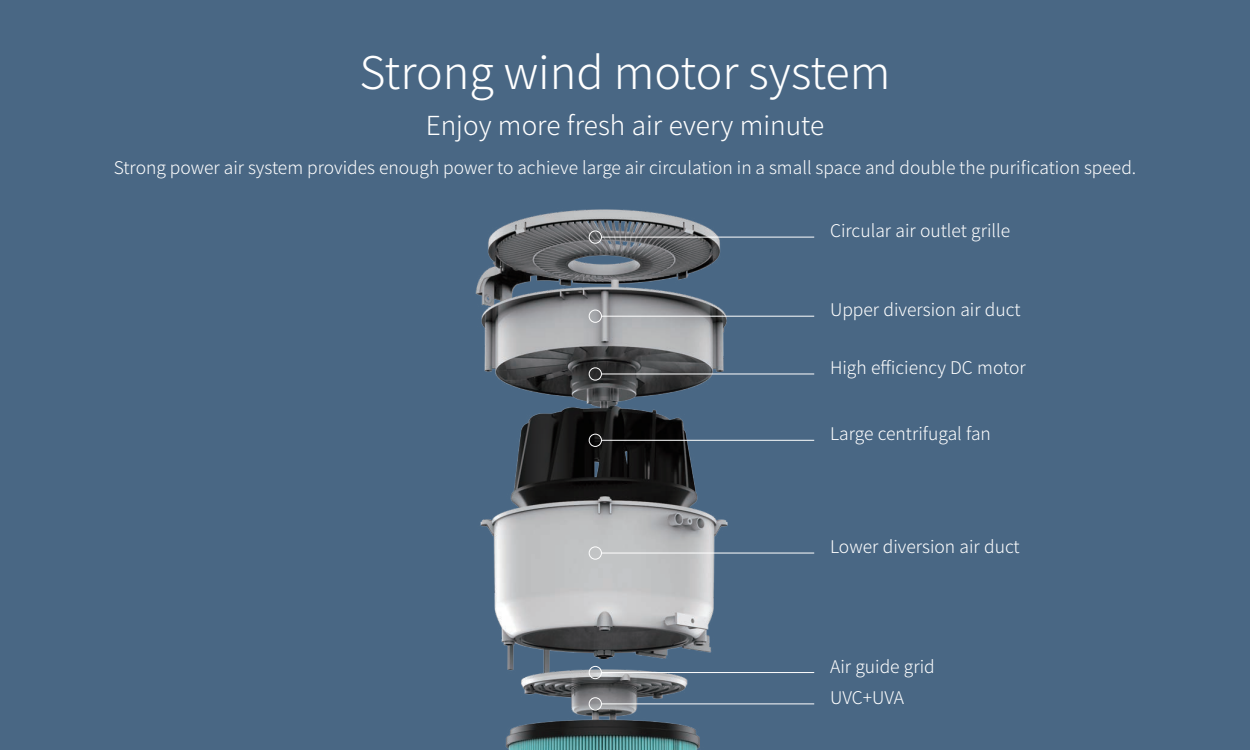
<style>
.page{position:relative;width:1250px;height:750px;background:#496784}
.page>*{position:absolute;margin:0;border:0;box-sizing:border-box;transform-origin:0 0}
.t1{font:300 45px "Source Han Sans CN";color:#fff}
.t2{font:300 26.25px "Source Han Sans CN";color:#fff}
.t3{font:300 17.5px/31.4px "Source Han Sans CN";color:#fff}
</style>
<div class="page">
<img style="left:475px;top:209px;width:280px;height:541px">
<div style="left:589px;top:697px;width:13px;height:14px;border:1px solid #fff;border-radius:50%"></div>
<hr style="left:601px;top:703px;width:213px;height:1px;background:#fff">
<div style="left:589px;top:666px;width:13px;height:13px;border:1px solid #fff;border-radius:50%"></div>
<hr style="left:601px;top:672px;width:213px;height:1px;background:#fff">
<div style="left:589px;top:546px;width:13px;height:14px;border:1px solid #fff;border-radius:50%"></div>
<hr style="left:601px;top:553px;width:213px;height:1px;background:#fff">
<div style="left:589px;top:434px;width:13px;height:13px;border:1px solid #fff;border-radius:50%"></div>
<hr style="left:601px;top:440px;width:213px;height:1px;background:#fff">
<div style="left:589px;top:367px;width:13px;height:14px;border:1px solid #fff;border-radius:50%"></div>
<hr style="left:601px;top:374px;width:213px;height:1px;background:#fff">
<div style="left:589px;top:310px;width:13px;height:13px;border:1px solid #fff;border-radius:50%"></div>
<hr style="left:601px;top:316px;width:213px;height:1px;background:#fff">
<div style="left:589px;top:230px;width:13px;height:14px;border:1px solid #fff;border-radius:50%"></div>
<hr style="left:601px;top:237px;width:213px;height:1px;background:#fff">
<h1 class="t1" style="left:359px;top:47px;width:533px">Strong wind motor system</h1>
<h2 class="t2" style="left:426px;top:111px;width:400px">Enjoy more fresh air every minute</h2>
<p class="t3" style="left:114px;top:152px;width:1024px">Strong power air system provides enough power to achieve large air circulation in a small space and double the purification speed.</p>
<p class="t3" style="left:830px;top:215px;width:182px">Circular air outlet grille</p>
<p class="t3" style="left:830px;top:294px;width:192px">Upper diversion air duct</p>
<p class="t3" style="left:830px;top:352px;width:197px">High efficiency DC motor</p>
<p class="t3" style="left:830px;top:419px;width:162px">Large centrifugal fan</p>
<p class="t3" style="left:830px;top:531px;width:191px">Lower diversion air duct</p>
<p class="t3" style="left:830px;top:651px;width:106px">Air guide grid<br>UVC+UVA</p>
</div>
